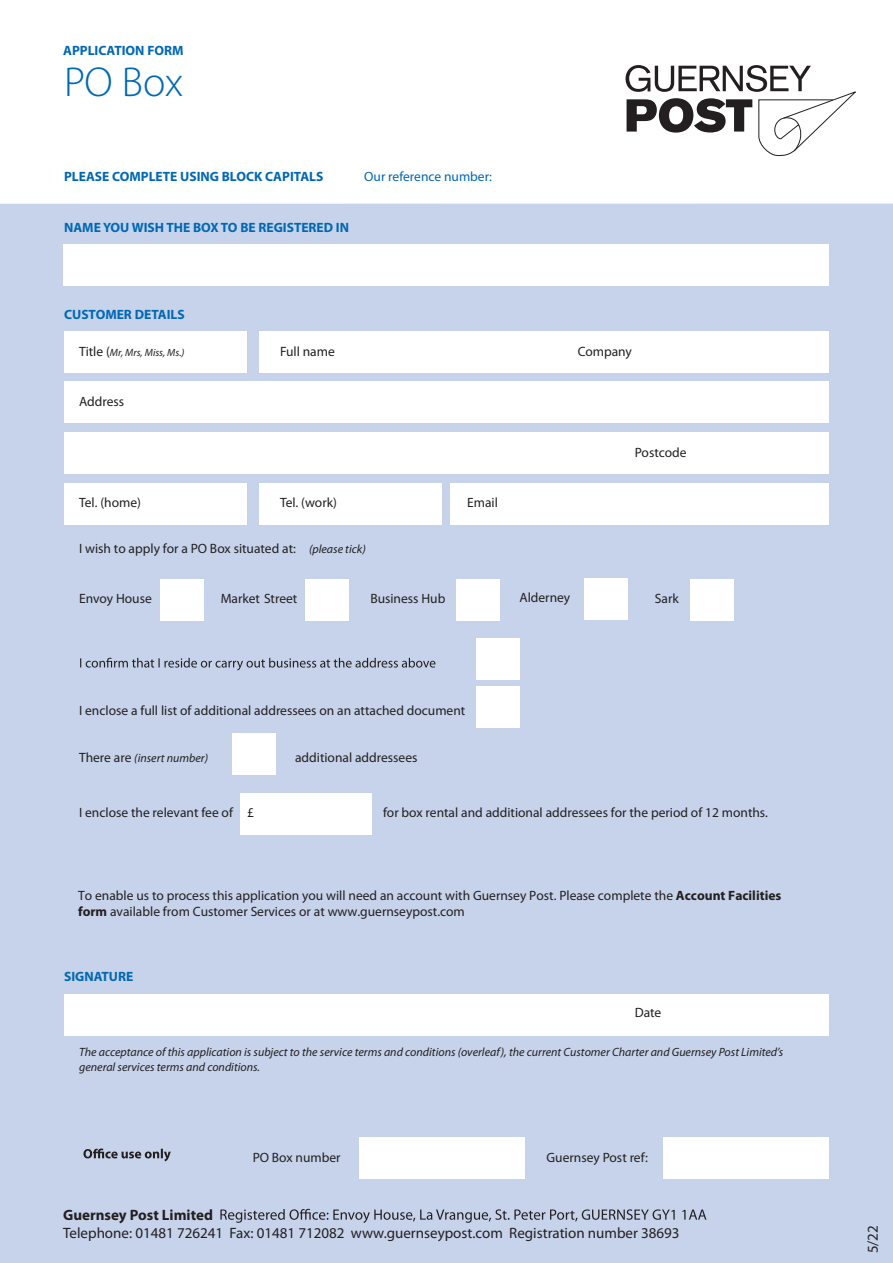
<style>
.page{position:relative;width:893px;height:1263px;background:#fff}
.page>*{position:absolute;margin:0;border:0;box-sizing:border-box;transform-origin:0 0}
.t1{font:300 42px "Myriad Pro";color:#0168b3}
.t2{font:15px "Myriad Pro";color:#231f20}
.t3{font:700 15px "Myriad Pro";color:#231f20}
.t4{font:13.5px/16.2px "Myriad Pro";color:#231f20}
.t5{font:700 13.5px "Myriad Pro";color:#0168b3}
.t6{font:13.5px "Myriad Pro";color:#0168b3}
.t7{font:italic 12px/14.4px "Myriad Pro";color:#231f20}
.t8{font:italic 10.5px "Myriad Pro";color:#231f20}
.s1{font-style:normal;font-size:13.5px}
.s2{font-style:italic;font-size:12px}
.s3{font-weight:700}
</style>
<div class="page">
<div style="left:0;top:204px;width:893px;height:1059px;background:#c6d3eb"></div>
<svg style="left:626px;top:65px;width:230px;height:92px"></svg>
<div style="left:64px;top:381px;width:764px;height:42px;background:#fff"></div>
<div style="left:359px;top:1137px;width:166px;height:42px;background:#fff"></div>
<div style="left:663px;top:1137px;width:165px;height:42px;background:#fff"></div>
<div style="left:456px;top:579px;width:44px;height:41px;background:#fff"></div>
<div style="left:476px;top:638px;width:44px;height:42px;background:#fff"></div>
<div style="left:476px;top:686px;width:44px;height:41px;background:#fff"></div>
<div style="left:232px;top:733px;width:44px;height:42px;background:#fff"></div>
<div style="left:305px;top:579px;width:44px;height:41px;background:#fff"></div>
<div style="left:160px;top:579px;width:44px;height:41px;background:#fff"></div>
<div style="left:690px;top:579px;width:44px;height:41px;background:#fff"></div>
<div style="left:64px;top:994px;width:764px;height:41px;background:#fff"></div>
<div style="left:64px;top:331px;width:183px;height:42px;background:#fff"></div>
<div style="left:64px;top:483px;width:183px;height:41px;background:#fff"></div>
<div style="left:259px;top:483px;width:183px;height:41px;background:#fff"></div>
<div style="left:259px;top:331px;width:569px;height:42px;background:#fff"></div>
<div style="left:63px;top:244px;width:765px;height:42px;background:#fff"></div>
<div style="left:240px;top:793px;width:131px;height:41px;background:#fff"></div>
<div style="left:450px;top:483px;width:378px;height:41px;background:#fff"></div>
<div style="left:64px;top:432px;width:764px;height:42px;background:#fff"></div>
<svg style="left:80px;top:658px;width:355px;height:12px"></svg>
<svg style="left:220px;top:1209px;width:486px;height:14px"></svg>
<svg style="left:83px;top:1148px;width:88px;height:13px"></svg>
<div style="left:584px;top:578px;width:43px;height:42px;background:#fff"></div>
<p class="t5" style="left:63px;top:42px;width:122px">APPLICATION FORM</p>
<h1 class="t1" style="left:64px;top:59px;width:121px">PO Box</h1>
<p class="t5" style="left:64px;top:168px;width:261px">PLEASE COMPLETE USING BLOCK CAPITALS</p>
<p class="t6" style="left:364px;top:168px;width:129px">Our reference number:</p>
<p class="t5" style="left:64px;top:219px;width:287px">NAME YOU WISH THE BOX TO BE REGISTERED IN</p>
<p class="t5" style="left:64px;top:306px;width:122px">CUSTOMER DETAILS</p>
<p class="t8" style="left:79px;top:346px;width:107px"><span class="s1">Title (</span>Mr, Mrs, Miss, Ms.)</p>
<p class="t4" style="left:79px;top:393px;width:47px">Address</p>
<p class="t4" style="left:280px;top:343px;width:56px">Full name</p>
<p class="t4" style="left:79px;top:494px;width:63px">Tel. (home)</p>
<p class="t4" style="left:280px;top:494px;width:58px">Tel. (work)</p>
<p class="t4" style="left:467px;top:494px;width:32px">Email</p>
<p class="t4" style="left:79px;top:540px;width:288px">I wish to apply for a PO Box situated at: <span class="s2">(please tick)</span></p>
<p class="t4" style="left:578px;top:343px;width:56px">Company</p>
<p class="t4" style="left:635px;top:444px;width:53px">Postcode</p>
<p class="t4" style="left:519px;top:590px;width:52px">Alderney</p>
<p class="t4" style="left:79px;top:590px;width:74px">Envoy House</p>
<p class="t4" style="left:221px;top:590px;width:78px">Market Street</p>
<p class="t4" style="left:370px;top:590px;width:76px">Business Hub</p>
<p class="t4" style="left:655px;top:590px;width:25px">Sark</p>
<p class="t4" style="left:79px;top:702px;width:388px">I enclose a full list of additional addressees on an attached document</p>
<p class="t7" style="left:79px;top:751px;width:131px"><span class="s1">There are</span> (insert number)</p>
<p class="t4" style="left:295px;top:749px;width:124px">additional addressees</p>
<p class="t4" style="left:79px;top:804px;width:177px">I enclose the relevant fee of £</p>
<p class="t4" style="left:383px;top:804px;width:386px">for box rental and additional addressees for the period of 12 months.</p>
<p class="t4" style="left:78px;top:887px;width:705px">To enable us to process this application you will need an account with Guernsey Post. Please complete the <span class="s3">Account Facilities form</span> available from Customer Services or at www.guernseypost.com</p>
<p class="t5" style="left:64px;top:967px;width:71px">SIGNATURE</p>
<p class="t4" style="left:635px;top:1004px;width:28px">Date</p>
<p class="t7" style="left:79px;top:1045px;width:706px">The acceptance of this application is subject to the service terms and conditions (overleaf), the current Customer Charter and Guernsey Post Limited’s general services terms and conditions.</p>
<p class="t4" style="left:253px;top:1149px;width:89px">PO Box number</p>
<p class="t4" style="left:546px;top:1149px;width:103px">Guernsey Post ref:</p>
<p class="t3" style="left:63px;top:1205px;width:151px">Guernsey Post Limited</p>
<p class="t2" style="left:63px;top:1223px;width:618px">Telephone: 01481 726241 Fax: 01481 712082 www.guernseypost.com Registration number 38693</p>
<p class="t2" style="left:864px;top:1253px;width:30px;rotate:-90deg">5/22</p>
</div>
